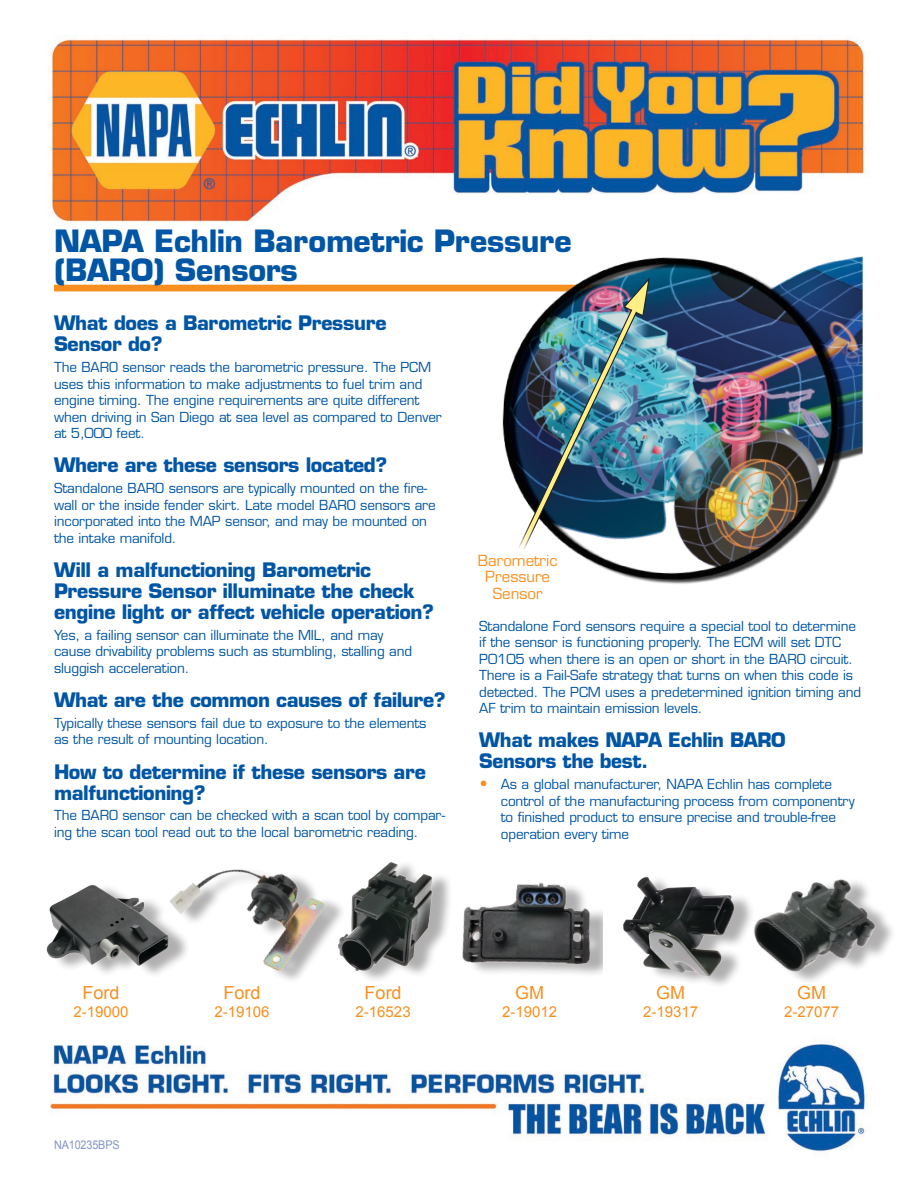
<style>
.page{position:relative;width:918px;height:1188px;background:#fff}
.page>*{position:absolute;margin:0;border:0;box-sizing:border-box;transform-origin:0 0}
.t1{font:700 30px/28.5px "Eurostile";letter-spacing:-.01em;color:#0055a4}
.t2{font:700 19.5px/21px "Eurostile";letter-spacing:-.02em;color:#0055a4}
.t3{font:18px "Arial";color:#f78f1e}
.t4{font:15px "Arial";color:#f78f1e}
.t5{font:15px/16.5px "Eurostile";color:#f78f1e;text-align:center}
.t6{font:13.5px/16.5px "Eurostile";letter-spacing:-.01em;color:#0055a4}
.t7{font:12px "Arial";letter-spacing:-.01em;color:#8294c9;scale:.9 1}
.s1{font-weight:700;font-size:15px;color:#f78f1e}
</style>
<div class="page">
<img style="left:48px;top:35px;width:818px;height:190px">
<img style="left:50px;top:1042px;width:817px;height:110px">
<div style="left:54px;top:285px;width:664px;height:6px;background:#f78f1e"></div>
<img style="left:477px;top:218px;width:386px;height:366px">
<img style="left:502px;top:278px;width:148px;height:306px">
<div style="left:52px;top:882px;width:137px;height:96px;background:#231f20;opacity:.36"></div>
<img style="left:46px;top:884px;width:111px;height:83px">
<div style="left:460px;top:881px;width:143px;height:96px;background:#231f20;opacity:.36"></div>
<img style="left:460px;top:881px;width:138px;height:96px">
<img style="left:755px;top:879px;width:135px;height:103px">
<div style="left:344px;top:859px;width:109px;height:124px;background:#231f20;opacity:.36"></div>
<img style="left:344px;top:860px;width:90px;height:114px">
<div style="left:174px;top:867px;width:171px;height:117px;background:#231f20;opacity:.36"></div>
<img style="left:157px;top:867px;width:176px;height:114px">
<div style="left:628px;top:875px;width:127px;height:114px;background:#231f20;opacity:.36"></div>
<img style="left:623px;top:876px;width:114px;height:103px">
<h1 class="t1" style="left:54px;top:227px;width:519px">NAPA Echlin Barometric Pressure (BARO) Sensors</h1>
<h2 class="t2" style="left:54px;top:312px;width:334px">What does a Barometric Pressure<br>Sensor do?</h2>
<p class="t6" style="left:54px;top:359px;width:389px">The BARO sensor reads the barometric pressure. The PCM uses this information to make adjustments to fuel trim and engine timing. The engine requirements are quite different when driving in San Diego at sea level as compared to Denver at 5,000 feet.</p>
<h2 class="t2" style="left:54px;top:455px;width:335px">Where are these sensors located?</h2>
<p class="t6" style="left:54px;top:480px;width:383px">Standalone BARO sensors are typically mounted on the fire&shy;wall or the inside fender skirt. Late model BARO sensors are incorporated into the MAP sensor, and may be mounted on the intake manifold.</p>
<h2 class="t2" style="left:54px;top:559px;width:382px">Will a malfunctioning Barometric<br>Pressure Sensor illuminate the check engine light or affect vehicle operation?</h2>
<p class="t6" style="left:54px;top:627px;width:360px">Yes, a failing sensor can illuminate the MIL, and may cause drivability problems such as stumbling, stalling and sluggish acceleration.</p>
<h2 class="t2" style="left:54px;top:689px;width:393px">What are the common causes of failure?</h2>
<p class="t6" style="left:54px;top:715px;width:374px">Typically these sensors fail due to exposure to the elements as the result of mounting location.</p>
<h2 class="t2" style="left:54px;top:761px;width:374px">How to determine if these sensors are malfunctioning?</h2>
<p class="t6" style="left:54px;top:807px;width:393px">The BARO sensor can be checked with a scan tool by compar&shy;ing the scan tool read out to the local barometric reading.</p>
<p class="t5" style="left:478px;top:552px;width:81px">Barometric<br>Pressure<br>Sensor</p>
<p class="t6" style="left:479px;top:617px;width:384px">Standalone Ford sensors require a special tool to determine if the sensor is functioning properly. The ECM will set DTC P0105 when there is an open or short in the BARO circuit.<br>There is a Fail-Safe strategy that turns on when this code is detected. The PCM uses a predetermined ignition timing and AF trim to maintain emission levels.</p>
<h2 class="t2" style="left:479px;top:729px;width:308px">What makes NAPA Echlin BARO<br>Sensors the best.</h2>
<p class="t6" style="left:501px;top:776px;width:355px;text-indent:-22px"><span class="s1">•</span> As a global manufacturer, NAPA Echlin has complete control of the manufacturing process from componentry to finished product to ensure precise and trouble-free operation every time</p>
<h3 class="t3" style="left:82px;top:981px;width:39px">Ford</h3>
<p class="t4" style="left:73px;top:1002px;width:57px">2-19000</p>
<p class="t7" style="left:54px;top:1137px;width:74px">NA10235BPS</p>
<h3 class="t3" style="left:224px;top:981px;width:39px">Ford</h3>
<p class="t4" style="left:215px;top:1002px;width:57px">2-19106</p>
<h3 class="t3" style="left:365px;top:981px;width:39px">Ford</h3>
<p class="t4" style="left:356px;top:1002px;width:57px">2-16523</p>
<h3 class="t3" style="left:515px;top:981px;width:30px">GM</h3>
<p class="t4" style="left:502px;top:1002px;width:57px">2-19012</p>
<h3 class="t3" style="left:656px;top:981px;width:30px">GM</h3>
<p class="t4" style="left:643px;top:1002px;width:57px">2-19317</p>
<h3 class="t3" style="left:797px;top:981px;width:30px">GM</h3>
<p class="t4" style="left:784px;top:1002px;width:57px">2-27077</p>
</div>
